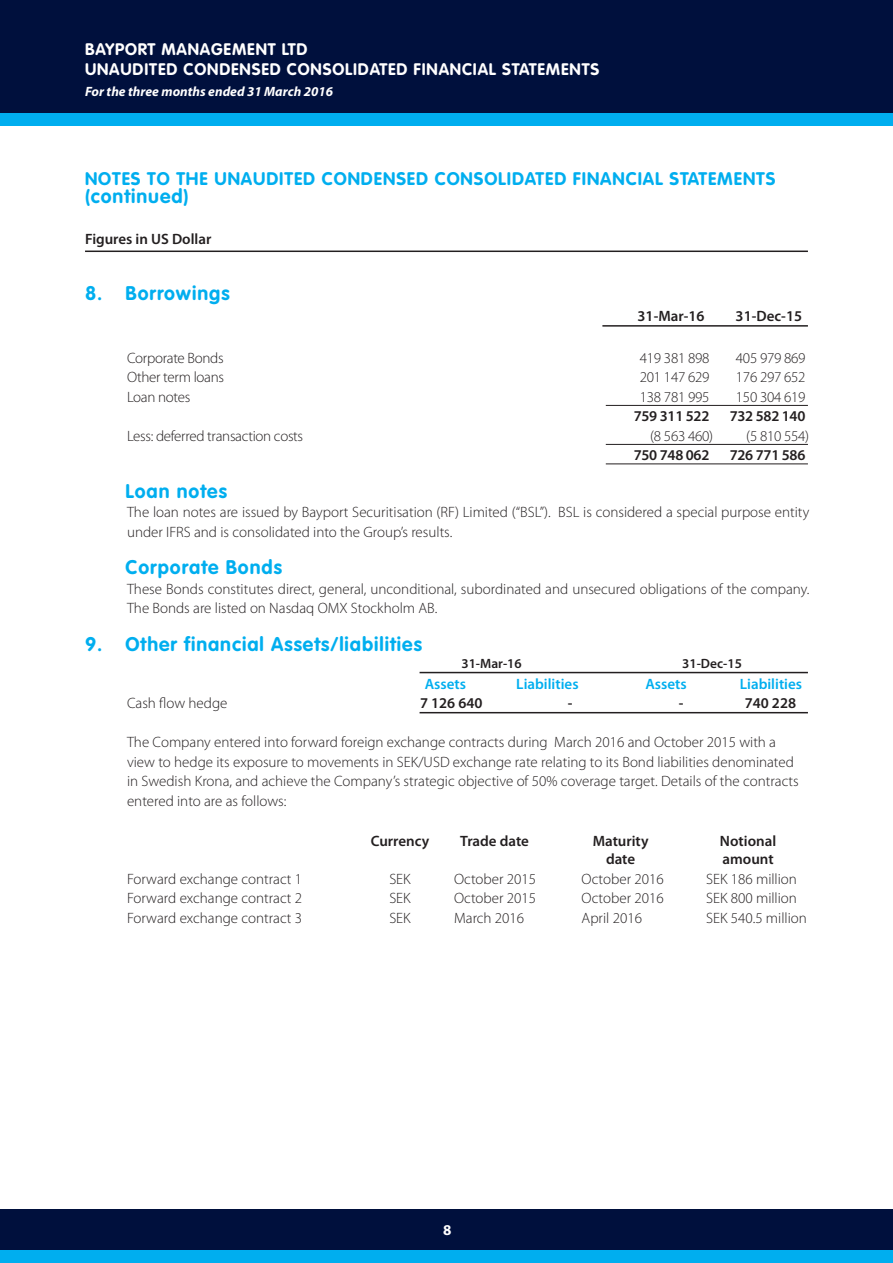
<style>
.page{position:relative;width:893px;height:1263px;background:#fff}
.page>*{position:absolute;margin:0;border:0;box-sizing:border-box;transform-origin:0 0}
.t1{font:700 19.5px "VAG Rounded";letter-spacing:.05em;color:#00aeef}
.t2{font:700 18px "VAG Rounded";letter-spacing:.05em;color:#00aeef}
.t3{font:700 16.5px/19.8px "VAG Rounded";letter-spacing:.05em;color:#fff}
.t4{font:300 15px/19.5px "Myriad Pro";color:#231f20}
.t5{font:300 15px "Myriad Pro";letter-spacing:-.02em;color:#231f20}
.t6{font:600 15px "Myriad Pro";color:#231f20}
.t7{font:600 15px "Myriad Pro";letter-spacing:-.02em;color:#231f20}
.t8{font:600 15px "Myriad Pro";color:#00aeef}
.t9{font:700 15px "Myriad Pro";color:#fff}
.t10{font:italic 700 13.5px "Myriad Pro";color:#fff}
.t11{font:600 13.5px "Myriad Pro";color:#231f20}
</style>
<div class="page">
<div style="left:0;top:0;width:893px;height:114px;background:#00103d"></div>
<div style="left:0;top:113px;width:893px;height:13px;background:#00aeef"></div>
<div style="left:0;top:1209px;width:893px;height:42px;background:#00103d"></div>
<div style="left:0;top:1250px;width:893px;height:13px;background:#00aeef"></div>
<hr style="left:85px;top:251px;width:723px;height:1px;background:#231f20">
<hr style="left:606px;top:405px;width:202px;height:1px;background:#231f20">
<hr style="left:606px;top:444px;width:202px;height:1px;background:#231f20">
<hr style="left:606px;top:463px;width:202px;height:1px;background:#231f20">
<hr style="left:602px;top:325px;width:206px;height:2px;background:#231f20">
<hr style="left:420px;top:672px;width:388px;height:1px;background:#231f20">
<hr style="left:420px;top:712px;width:388px;height:1px;background:#231f20">
<p class="t3" style="left:85px;top:39px;width:516px">BAYPORT MANAGEMENT LTD<br>UNAUDITED CONDENSED CONSOLIDATED FINANCIAL STATEMENTS</p>
<p class="t10" style="left:85px;top:82px;width:249px">For the three months ended 31 March 2016</p>
<p class="t2" style="left:85px;top:168px;width:692px">NOTES TO THE UNAUDITED CONDENSED CONSOLIDATED FINANCIAL STATEMENTS</p>
<h1 class="t1" style="left:85px;top:185px;width:105px">(continued)</h1>
<p class="t6" style="left:85px;top:229px;width:128px">Figures in US Dollar</p>
<h1 class="t1" style="left:85px;top:281px;width:146px">8. Borrowings</h1>
<p class="t6" style="left:638px;top:306px;width:68px">31-Mar-16</p>
<p class="t6" style="left:736px;top:306px;width:68px">31-Dec-15</p>
<p class="t5" style="left:127px;top:349px;width:98px">Corporate Bonds</p>
<p class="t5" style="left:640px;top:349px;width:71px">419 381 898</p>
<p class="t5" style="left:736px;top:349px;width:71px">405 979 869</p>
<p class="t5" style="left:127px;top:369px;width:99px">Other term loans</p>
<p class="t5" style="left:640px;top:369px;width:71px">201 147 629</p>
<p class="t5" style="left:736px;top:369px;width:71px">176 297 652</p>
<p class="t5" style="left:127px;top:388px;width:65px">Loan notes</p>
<p class="t5" style="left:640px;top:388px;width:71px">138 781 995</p>
<p class="t5" style="left:736px;top:388px;width:71px">150 304 619</p>
<p class="t7" style="left:634px;top:406px;width:77px">759 311 522</p>
<p class="t7" style="left:730px;top:406px;width:77px">732 582 140</p>
<p class="t5" style="left:127px;top:427px;width:178px">Less: deferred transaction costs</p>
<p class="t4" style="left:650px;top:426px;width:64px">(8 563 460)</p>
<p class="t4" style="left:746px;top:426px;width:64px">(5 810 554)</p>
<p class="t7" style="left:634px;top:445px;width:77px">750 748 062</p>
<p class="t7" style="left:730px;top:445px;width:77px">726 771 586</p>
<h1 class="t1" style="left:126px;top:479px;width:103px">Loan notes</h1>
<p class="t4" style="left:127px;top:503px;width:684px">The loan notes are issued by Bayport Securitisation (RF) Limited (“BSL”). BSL is considered a special purpose entity under IFRS and is consolidated into the Group’s results.</p>
<h1 class="t1" style="left:126px;top:556px;width:158px">Corporate Bonds</h1>
<p class="t4" style="left:127px;top:579px;width:684px">These Bonds constitutes direct, general, unconditional, subordinated and unsecured obligations of the company.<br>The Bonds are listed on Nasdaq OMX Stockholm AB.</p>
<h1 class="t1" style="left:85px;top:632px;width:338px">9. Other financial Assets/liabilities</h1>
<p class="t11" style="left:461px;top:655px;width:62px">31-Mar-16</p>
<p class="t11" style="left:682px;top:655px;width:61px">31-Dec-15</p>
<p class="t8" style="left:425px;top:674px;width:43px">Assets</p>
<p class="t8" style="left:516px;top:674px;width:64px">Liabilities</p>
<p class="t8" style="left:645px;top:674px;width:43px">Assets</p>
<p class="t8" style="left:740px;top:674px;width:64px">Liabilities</p>
<p class="t4" style="left:127px;top:694px;width:102px">Cash flow hedge</p>
<p class="t6" style="left:420px;top:694px;width:64px">7 126 640</p>
<p class="t6" style="left:568px;top:694px;width:6px">-</p>
<p class="t6" style="left:679px;top:694px;width:6px">-</p>
<p class="t6" style="left:745px;top:694px;width:53px">740 228</p>
<p class="t4" style="left:127px;top:733px;width:673px">The Company entered into forward foreign exchange contracts during March 2016 and October 2015 with a view to hedge its exposure to movements in SEK/USD exchange rate relating to its Bond liabilities denominated in Swedish Krona, and achieve the Company’s strategic objective of 50% coverage target. Details of the contracts entered into are as follows:</p>
<p class="t6" style="left:371px;top:832px;width:60px">Currency</p>
<p class="t6" style="left:460px;top:832px;width:70px">Trade date</p>
<p class="t6" style="left:593px;top:832px;width:57px">Maturity</p>
<p class="t6" style="left:720px;top:832px;width:58px">Notional</p>
<p class="t6" style="left:606px;top:850px;width:31px">date</p>
<p class="t6" style="left:722px;top:850px;width:53px">amount</p>
<p class="t4" style="left:127px;top:869px;width:177px">Forward exchange contract 1</p>
<p class="t4" style="left:389px;top:869px;width:23px">SEK</p>
<p class="t4" style="left:454px;top:869px;width:84px">October 2015</p>
<p class="t4" style="left:582px;top:869px;width:84px">October 2016</p>
<p class="t4" style="left:706px;top:869px;width:92px">SEK 186 million</p>
<p class="t4" style="left:127px;top:889px;width:177px">Forward exchange contract 2</p>
<p class="t4" style="left:389px;top:889px;width:23px">SEK</p>
<p class="t4" style="left:454px;top:889px;width:84px">October 2015</p>
<p class="t4" style="left:582px;top:889px;width:84px">October 2016</p>
<p class="t4" style="left:706px;top:889px;width:92px">SEK 800 million</p>
<p class="t4" style="left:127px;top:908px;width:177px">Forward exchange contract 3</p>
<p class="t4" style="left:389px;top:908px;width:23px">SEK</p>
<p class="t4" style="left:454px;top:908px;width:72px">March 2016</p>
<p class="t4" style="left:582px;top:908px;width:62px">April 2016</p>
<p class="t4" style="left:706px;top:908px;width:102px">SEK 540.5 million</p>
<p class="t9" style="left:443px;top:1220px;width:10px">8</p>
</div>
